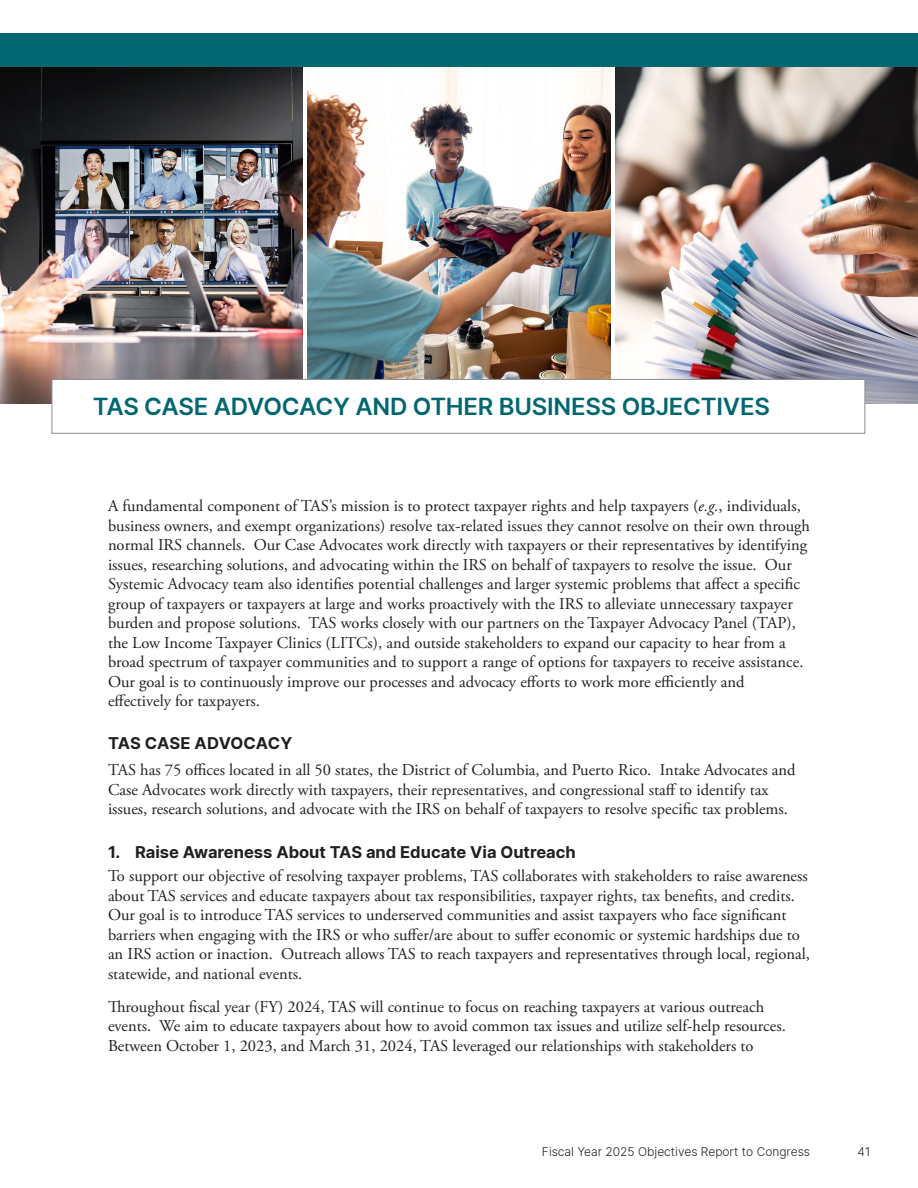
<style>
.page{position:relative;width:918px;height:1188px;background:#fff}
.page>*{position:absolute;margin:0;border:0;box-sizing:border-box;transform-origin:0 0}
.Section_H1{font:600 24px "Inter";letter-spacing:-.01em;color:#006770}
.Paragraph{font:16.5px/19.5px "Adobe Garamond Pro";color:#231f20}
.t1{font:700 16.5px "Inter";color:#231f20}
.t2{font:300 12px "Inter";color:#231f20}
.s1{font-style:italic}
</style>
<div class="page">
<img style="left:615px;top:67px;width:303px;height:337px">
<img style="left:308px;top:67px;width:302px;height:312px">
<img style="left:0;top:67px;width:303px;height:337px">
<div style="left:0;top:33px;width:918px;height:34px;background:#006770"></div>
<div style="left:52px;top:379px;width:813px;height:54px;background:#fff"></div>
<div style="left:52px;top:379px;width:813px;height:55px;border:1px solid #8a8c8f"></div>
<p class="Section_H1" style="left:93px;top:389px;width:679px">TAS CASE ADVOCACY AND OTHER BUSINESS OBJECTIVES</p>
<p class="Paragraph" style="left:108px;top:497px;width:704px">A fundamental component of TAS’s mission is to protect taxpayer rights and help taxpayers (<span class="s1">e.g.</span>, individuals, business owners, and exempt organizations) resolve tax-related issues they cannot resolve on their own through normal IRS channels. Our Case Advocates work directly with taxpayers or their representatives by identifying issues, researching solutions, and advocating within the IRS on behalf of taxpayers to resolve the issue. Our Systemic Advocacy team also identifies potential challenges and larger systemic problems that affect a specific group of taxpayers or taxpayers at large and works proactively with the IRS to alleviate unnecessary taxpayer burden and propose solutions. TAS works closely with our partners on the Taxpayer Advocacy Panel (TAP), the Low Income Taxpayer Clinics (LITCs), and outside stakeholders to expand our capacity to hear from a broad spectrum of taxpayer communities and to support a range of options for taxpayers to receive assistance.<br>Our goal is to continuously improve our processes and advocacy efforts to work more efficiently and effectively for taxpayers.</p>
<h2 class="t1" style="left:108px;top:731px;width:186px">TAS CASE ADVOCACY</h2>
<p class="Paragraph" style="left:108px;top:761px;width:689px">TAS has 75 offices located in all 50 states, the District of Columbia, and Puerto Rico. Intake Advocates and<br>Case Advocates work directly with taxpayers, their representatives, and congressional staff to identify tax issues, research solutions, and advocate with the IRS on behalf of taxpayers to resolve specific tax problems.</p>
<p class="t1" style="left:108px;top:840px;width:469px">1. Raise Awareness About TAS and Educate Via Outreach</p>
<p class="Paragraph" style="left:108px;top:867px;width:703px">To support our objective of resolving taxpayer problems, TAS collaborates with stakeholders to raise awareness about TAS services and educate taxpayers about tax responsibilities, taxpayer rights, tax benefits, and credits.<br>Our goal is to introduce TAS services to underserved communities and assist taxpayers who face significant barriers when engaging with the IRS or who suffer/are about to suffer economic or systemic hardships due to an IRS action or inaction. Outreach allows TAS to reach taxpayers and representatives through local, regional, statewide, and national events.</p>
<p class="Paragraph" style="left:108px;top:998px;width:679px">Throughout fiscal year (FY) 2024, TAS will continue to focus on reaching taxpayers at various outreach events. We aim to educate taxpayers about how to avoid common tax issues and utilize self-help resources.<br>Between October 1, 2023, and March 31, 2024, TAS leveraged our relationships with stakeholders to</p>
<p class="t2" style="left:542px;top:1144px;width:270px">Fiscal Year 2025 Objectives Report to Congress</p>
<p class="t2" style="left:858px;top:1144px;width:14px">41</p>
</div>
